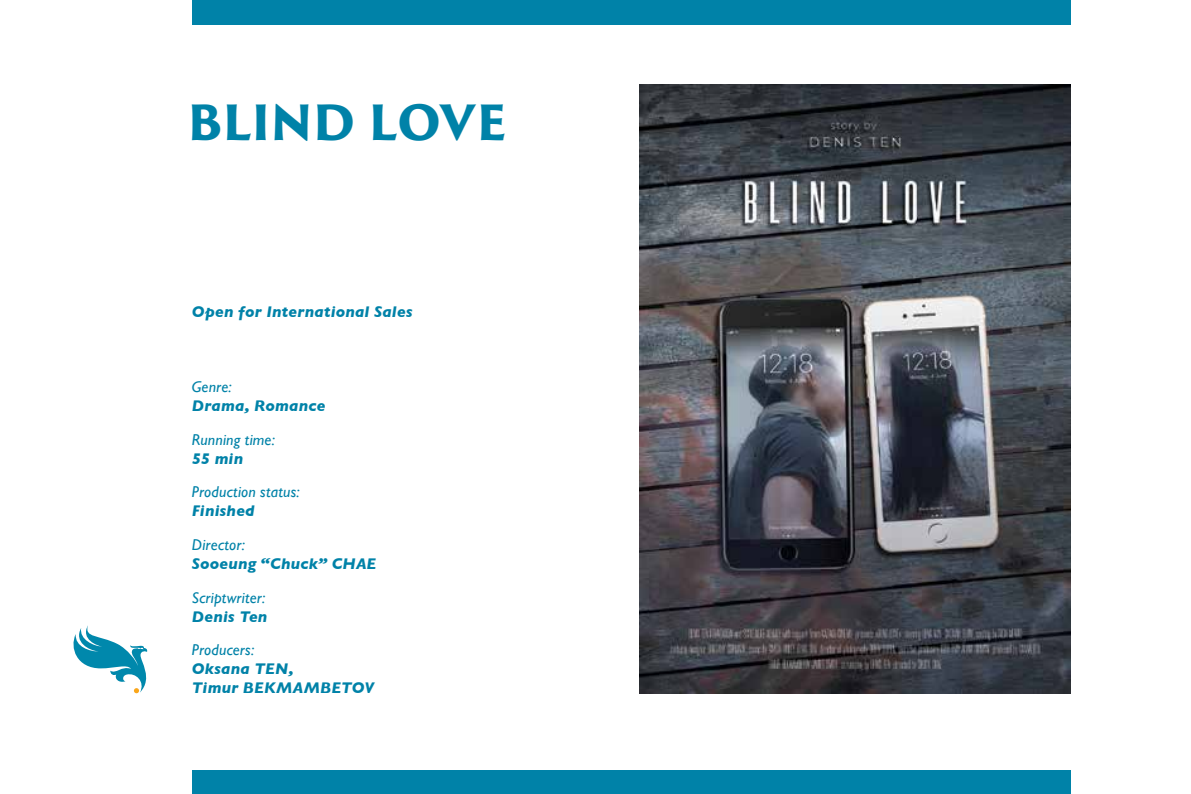
<style>
.page{position:relative;width:1191px;height:794px;background:#fff}
.page>*{position:absolute;margin:0;border:0;box-sizing:border-box;transform-origin:0 0}
.t1{font:900 47.25px "Trajan Sans Pro";letter-spacing:-.02em;color:#0082a8}
.t2{font:italic 700 15.75px/18.9px "Gill Sans";letter-spacing:.015em;color:#0082a8}
.t3{font:italic 15.75px "Gill Sans";letter-spacing:.015em;color:#0082a8}
</style>
<div class="page">
<div style="left:192px;top:0;width:878px;height:25px;background:#0082a8"></div>
<div style="left:192px;top:769px;width:878px;height:25px;background:#0082a8"></div>
<svg style="left:73px;top:625px;width:75px;height:68px"></svg>
<img style="left:639px;top:84px;width:431px;height:609px">
<h1 class="t1" style="left:187px;top:86px;width:321px">BLIND LOVE</h1>
<p class="t2" style="left:192px;top:302px;width:222px">Open for International Sales</p>
<p class="t3" style="left:192px;top:377px;width:41px">Genre:</p>
<p class="t2" style="left:192px;top:396px;width:135px">Drama, Romance</p>
<p class="t3" style="left:192px;top:430px;width:84px">Running time:</p>
<p class="t2" style="left:192px;top:449px;width:53px">55 min</p>
<p class="t3" style="left:192px;top:483px;width:109px">Production status:</p>
<p class="t2" style="left:192px;top:501px;width:64px">Finished</p>
<p class="t3" style="left:192px;top:536px;width:54px">Director:</p>
<p class="t2" style="left:192px;top:554px;width:186px">Sooeung “Chuck” CHAE</p>
<p class="t3" style="left:192px;top:588px;width:75px">Scriptwriter:</p>
<p class="t2" style="left:192px;top:607px;width:77px">Denis Ten</p>
<p class="t3" style="left:192px;top:641px;width:64px">Producers:</p>
<p class="t2" style="left:192px;top:659px;width:184px">Oksana TEN,<br>Timur BEKMAMBETOV</p>
</div>
